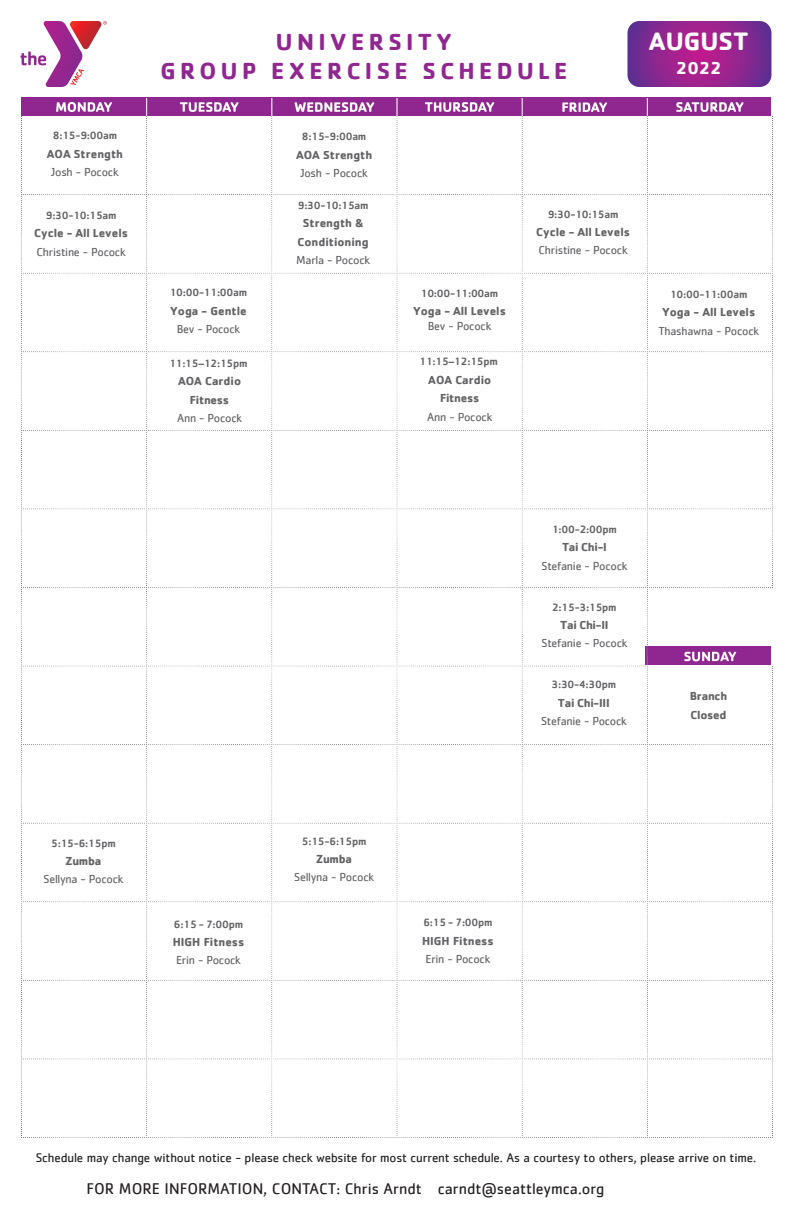
<style>
.page{position:relative;width:792px;height:1224px;background:#fff}
.page>*{position:absolute;margin:0;border:0;box-sizing:border-box;transform-origin:0 0}
.t1{font:700 26px "Cachet";color:#fff}
.Instructor_Name{font:700 24px/28.8px "Cachet";letter-spacing:.185em;color:#90268f;text-align:center}
.t2{font:700 18px "Cachet";color:#fff}
.t3{font:16px "Cachet";color:#231f20}
.t4{font:13px "Cachet";letter-spacing:-.01em;color:#231f20}
.t5{font:12px "Cachet";letter-spacing:-.02em;color:#636366}
.t6{font:700 12px/18.6px "Cachet";color:#636366;text-align:center}
.t7{font:700 12px/18.6px "Cachet";letter-spacing:-.02em;color:#636366}
.t8{font:500 11px "Cachet";letter-spacing:-.02em;color:#636366}
</style>
<div class="page">
<svg style="left:21px;top:21px;width:86px;height:66px"></svg>
<div style="left:21px;top:97px;width:750px;height:19px;background:#90268f"></div>
<img style="left:21px;top:99px;width:750px;height:1039px">
<svg style="left:627px;top:21px;width:144px;height:66px;background:#902991"></svg>
<hr style="left:0;top:1135px;width:792px;height:1px;background:#fff">
<hr style="left:0;top:1057px;width:792px;height:1px;background:#fff">
<hr style="left:0;top:978px;width:792px;height:1px;background:#fff">
<hr style="left:0;top:900px;width:792px;height:1px;background:#fff">
<hr style="left:0;top:821px;width:792px;height:1px;background:#fff">
<hr style="left:0;top:743px;width:792px;height:1px;background:#fff">
<hr style="left:0;top:664px;width:792px;height:1px;background:#fff">
<hr style="left:0;top:586px;width:792px;height:1px;background:#fff">
<hr style="left:0;top:507px;width:792px;height:1px;background:#fff">
<hr style="left:0;top:429px;width:792px;height:1px;background:#fff">
<hr style="left:0;top:350px;width:792px;height:1px;background:#fff">
<hr style="left:0;top:272px;width:792px;height:1px;background:#fff">
<hr style="left:0;top:193px;width:792px;height:1px;background:#fff">
<p class="t8" style="left:53px;top:129px;width:66px">8:15-9:00am</p>
<p class="t6" style="left:47px;top:144px;width:78px">AOA Strength</p>
<p class="t5" style="left:51px;top:165px;width:69px">Josh - Pocock</p>
<p class="t8" style="left:46px;top:209px;width:72px">9:30-10:15am</p>
<p class="t6" style="left:34px;top:223px;width:95px">Cycle - All Levels</p>
<p class="t5" style="left:37px;top:245px;width:91px">Christine - Pocock</p>
<p class="Instructor_Name" style="left:160px;top:26px;width:409px">UNIVERSITY<br>GROUP EXERCISE SCHEDULE</p>
<h1 class="t1" style="left:649px;top:25px;width:101px">AUGUST</h1>
<h3 class="t2" style="left:676px;top:57px;width:47px">2022</h3>
<p class="t8" style="left:170px;top:286px;width:79px">10:00-11:00am</p>
<p class="t6" style="left:170px;top:301px;width:78px">Yoga - Gentle</p>
<p class="t5" style="left:177px;top:322px;width:65px">Bev - Pocock</p>
<p class="t8" style="left:169px;top:357px;width:80px">11:15–12:15pm</p>
<p class="t6" style="left:178px;top:371px;width:65px">AOA Cardio<br>Fitness</p>
<p class="t5" style="left:177px;top:411px;width:67px">Ann - Pocock</p>
<p class="t8" style="left:302px;top:130px;width:66px">8:15-9:00am</p>
<p class="t6" style="left:296px;top:145px;width:78px">AOA Strength</p>
<p class="t5" style="left:300px;top:166px;width:69px">Josh - Pocock</p>
<p class="t8" style="left:298px;top:199px;width:72px">9:30-10:15am</p>
<p class="t6" style="left:298px;top:213px;width:73px">Strength &amp;<br>Conditioning</p>
<p class="t5" style="left:296px;top:253px;width:75px">Marla - Pocock</p>
<p class="t8" style="left:421px;top:287px;width:79px">10:00-11:00am</p>
<p class="t6" style="left:413px;top:302px;width:94px">Yoga - All Levels</p>
<p class="t5" style="left:428px;top:319px;width:65px">Bev - Pocock</p>
<p class="t8" style="left:420px;top:355px;width:80px">11:15–12:15pm</p>
<p class="t6" style="left:428px;top:370px;width:65px">AOA Cardio<br>Fitness</p>
<p class="t5" style="left:427px;top:410px;width:67px">Ann - Pocock</p>
<p class="t8" style="left:548px;top:207px;width:72px">9:30-10:15am</p>
<p class="t6" style="left:536px;top:222px;width:95px">Cycle - All Levels</p>
<p class="t5" style="left:539px;top:243px;width:91px">Christine - Pocock</p>
<p class="t8" style="left:670px;top:288px;width:79px">10:00-11:00am</p>
<p class="t6" style="left:662px;top:302px;width:95px">Yoga - All Levels</p>
<p class="t5" style="left:658px;top:324px;width:102px">Thashawna - Pocock</p>
<p class="t8" style="left:552px;top:523px;width:66px">1:00-2:00pm</p>
<p class="t6" style="left:562px;top:537px;width:46px">Tai Chi-I</p>
<p class="t5" style="left:542px;top:559px;width:87px">Stefanie - Pocock</p>
<p class="t8" style="left:552px;top:600px;width:66px">2:15-3:15pm</p>
<p class="t6" style="left:560px;top:615px;width:50px">Tai Chi-II</p>
<p class="t5" style="left:542px;top:636px;width:87px">Stefanie - Pocock</p>
<p class="t8" style="left:552px;top:678px;width:66px">3:30-4:30pm</p>
<p class="t7" style="left:558px;top:693px;width:53px">Tai Chi-III</p>
<p class="t5" style="left:541px;top:714px;width:87px">Stefanie - Pocock</p>
<p class="t7" style="left:690px;top:687px;width:39px">Branch<br>Closed</p>
<p class="t8" style="left:51px;top:836px;width:66px">5:15-6:15pm</p>
<p class="t6" style="left:66px;top:851px;width:37px">Zumba</p>
<p class="t5" style="left:44px;top:872px;width:81px">Sellyna - Pocock</p>
<p class="t8" style="left:174px;top:917px;width:71px">6:15 - 7:00pm</p>
<p class="t6" style="left:173px;top:932px;width:73px">HIGH Fitness</p>
<p class="t5" style="left:176px;top:953px;width:66px">Erin - Pocock</p>
<p class="t8" style="left:302px;top:834px;width:66px">5:15-6:15pm</p>
<p class="t6" style="left:316px;top:849px;width:37px">Zumba</p>
<p class="t5" style="left:294px;top:870px;width:81px">Sellyna - Pocock</p>
<p class="t8" style="left:423px;top:916px;width:71px">6:15 - 7:00pm</p>
<p class="t6" style="left:422px;top:931px;width:73px">HIGH Fitness</p>
<p class="t5" style="left:425px;top:952px;width:66px">Erin - Pocock</p>
<p class="t4" style="left:36px;top:1150px;width:722px">Schedule may change without notice - please check website for most current schedule. As a courtesy to others, please arrive on time.</p>
<h3 class="t3" style="left:86px;top:1179px;width:520px">FOR MORE INFORMATION, CONTACT: Chris Arndt carndt@seattleymca.org</h3>
</div>
